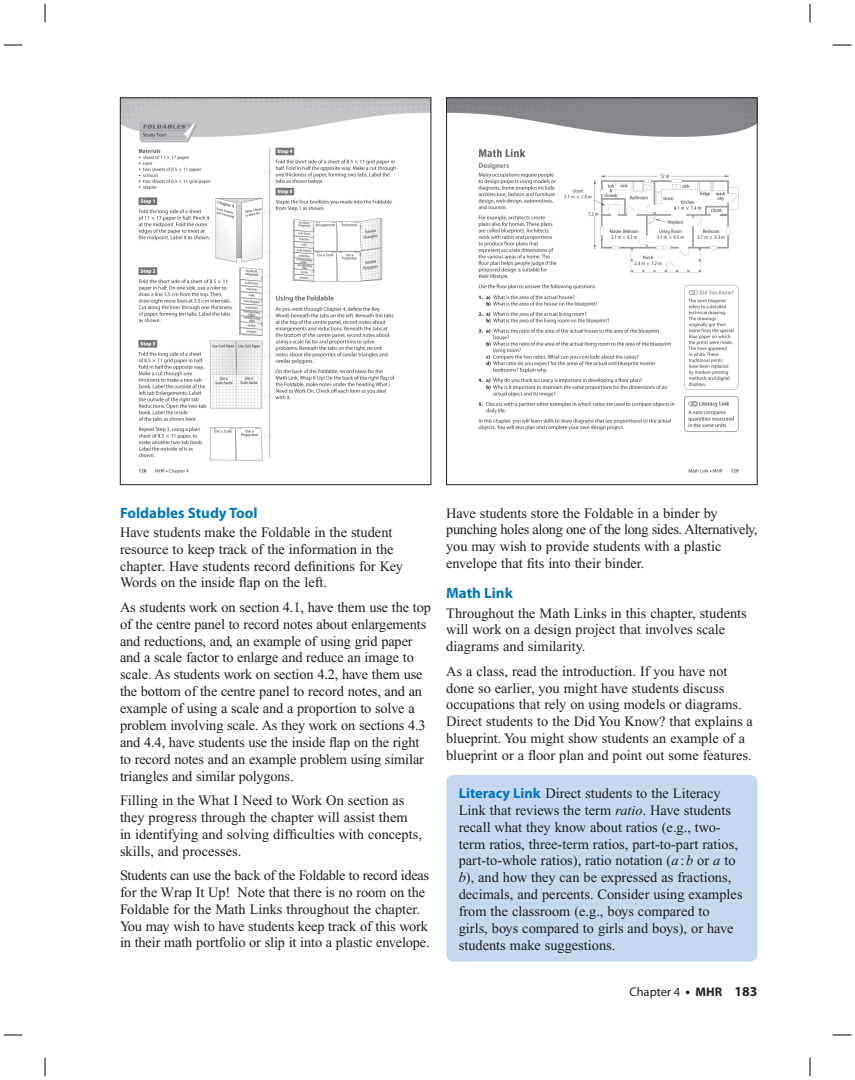
<style>
.page{position:relative;width:855px;height:1080px;background:#fff}
.page>*{position:absolute;margin:0;border:0;box-sizing:border-box;transform-origin:0 0}
.t1{font:700 15px "Myriad Pro";color:#0077c0}
.t2{font:14.38px/16.9px "Times New Roman";color:#231f20}
.t3{font:12.5px "Myriad Pro";color:#231f20}
.s1{font-family:"Myriad Pro";font-weight:700;color:#0077c0}
.s2{font-style:italic}
.s3{font-weight:700;font-size:13.75px}
.s4{font-weight:700}
</style>
<div class="page">
<img style="left:122px;top:100px;width:307px;height:374px">
<div style="left:120px;top:98px;width:311px;height:387px;border:1px solid #231f20"></div>
<img style="left:448px;top:100px;width:308px;height:373px">
<div style="left:446px;top:98px;width:312px;height:387px;border:1px solid #231f20"></div>
<div style="left:446px;top:775px;width:312px;height:186px;background:#c6d8ef;border-radius:8px"></div>
<svg style="left:4px;top:44px;width:18px;height:2px"></svg>
<svg style="left:832px;top:44px;width:19px;height:2px"></svg>
<svg style="left:4px;top:1034px;width:18px;height:2px"></svg>
<svg style="left:832px;top:1034px;width:19px;height:2px"></svg>
<svg style="left:44px;top:4px;width:2px;height:18px"></svg>
<svg style="left:44px;top:1058px;width:2px;height:18px"></svg>
<svg style="left:809px;top:4px;width:2px;height:18px"></svg>
<svg style="left:809px;top:1058px;width:2px;height:18px"></svg>
<p class="t1" style="left:120px;top:507px;width:139px">Foldables Study Tool</p>
<p class="t2" style="left:120px;top:525px;width:285px">Have students make the Foldable in the student resource to keep track of the information in the chapter. Have students record definitions for Key Words on the inside flap on the left.</p>
<p class="t2" style="left:120px;top:600px;width:312px">As students work on section 4.1, have them use the top of the centre panel to record notes about enlargements and reductions, and, an example of using grid paper and a scale factor to enlarge and reduce an image to scale. As students work on section 4.2, have them use the bottom of the centre panel to record notes, and an example of using a scale and a proportion to solve a problem involving scale. As they work on sections 4.3 and 4.4, have students use the inside flap on the right to record notes and an example problem using similar triangles and similar polygons.</p>
<p class="t2" style="left:120px;top:793px;width:304px">Filling in the What I Need to Work On section as they progress through the chapter will assist them in identifying and solving difficulties with concepts, skills, and processes.</p>
<p class="t2" style="left:120px;top:868px;width:311px">Students can use the back of the Foldable to record ideas for the Wrap It Up! Note that there is no room on the Foldable for the Math Links throughout the chapter.<br>You may wish to have students keep track of this work in their math portfolio or slip it into a plastic envelope.</p>
<p class="t2" style="left:446px;top:506px;width:313px">Have students store the Foldable in a binder by punching holes along one of the long sides. Alternatively, you may wish to provide students with a plastic envelope that fits into their binder.</p>
<p class="t1" style="left:446px;top:587px;width:68px">Math Link</p>
<p class="t2" style="left:446px;top:606px;width:302px">Throughout the Math Links in this chapter, students will work on a design project that involves scale diagrams and similarity.</p>
<p class="t2" style="left:446px;top:664px;width:308px">As a class, read the introduction. If you have not done so earlier, you might have students discuss occupations that rely on using models or diagrams.<br>Direct students to the Did You Know? that explains a blueprint. You might show students an example of a blueprint or a floor plan and point out some features.</p>
<p class="t2" style="left:459px;top:786px;width:285px"><span class="s1">Literacy Link</span> Direct students to the Literacy Link that reviews the term <span class="s2">ratio</span>. Have students recall what they know about ratios (e.g., two&shy;term ratios, three-term ratios, part-to-part ratios, part-to-whole ratios), ratio notation (<span class="s2">a</span> : <span class="s2">b</span> or <span class="s2">a</span> to <span class="s2">b</span>), and how they can be expressed as fractions, decimals, and percents. Consider using examples from the classroom (e.g., boys compared to<br>girls, boys compared to girls and boys), or have students make suggestions.</p>
<p class="t3" style="left:629px;top:987px;width:130px">Chapter 4 <span class="s3">•</span> <span class="s4">MHR</span> <span class="s3">183</span></p>
</div>
